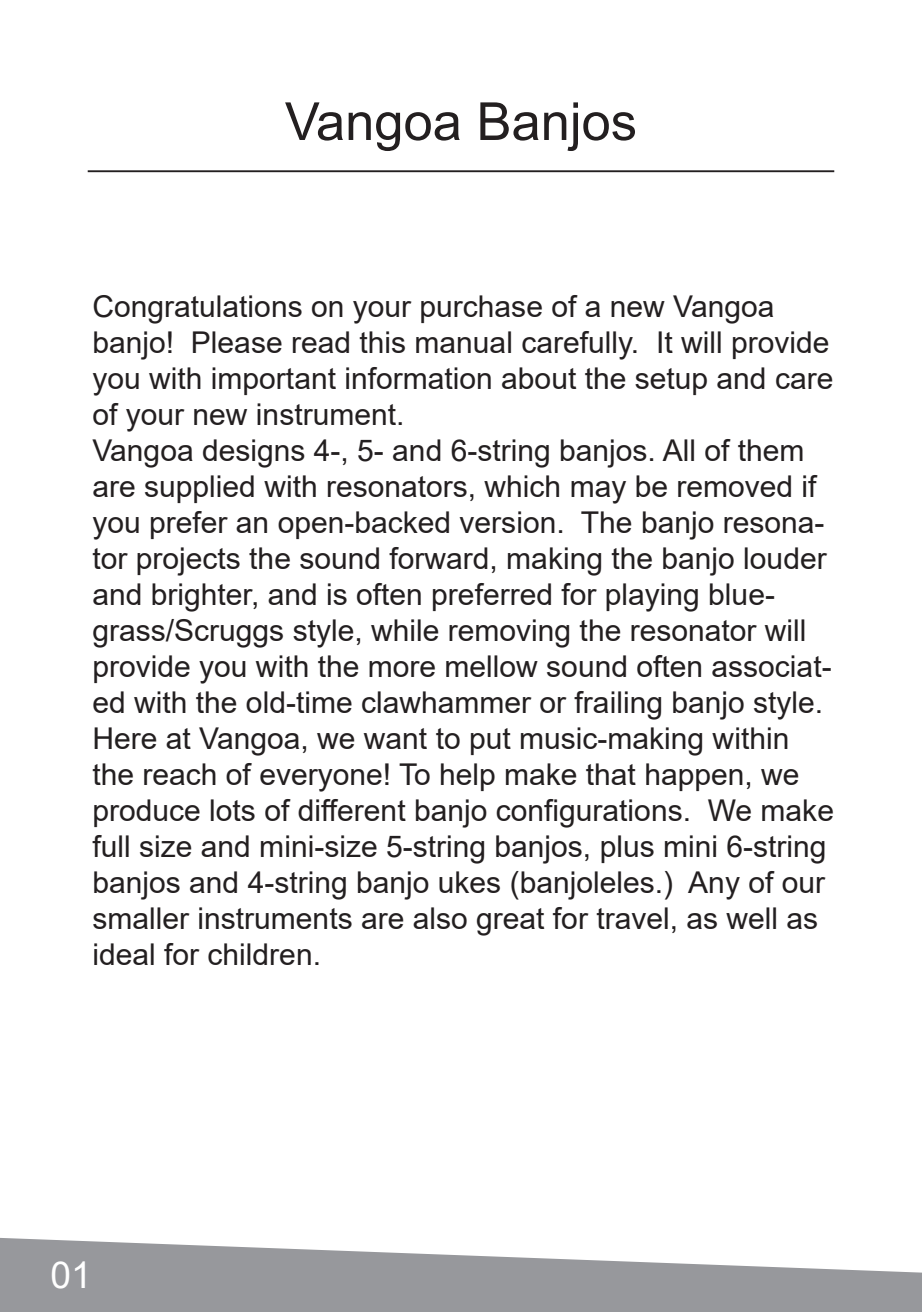
<style>
.page{position:relative;width:922px;height:1312px;background:#fff}
.page>*{position:absolute;margin:0;border:0;box-sizing:border-box;transform-origin:0 0}
.t1{font:52.5px "Arial";color:#231f20}
.t2{font:37px "Arial";color:#fff}
.t3{font:30px/36px "Arial";color:#231f20}
</style>
<div class="page">
<hr style="left:88px;top:170px;width:746px;height:2px;background:#231f20">
<svg style="left:0;top:1238px;width:921px;height:73px;fill:#97989c"></svg>
<h1 class="t1" style="left:285px;top:85px;width:353px">Vangoa Banjos</h1>
<p class="t3" style="left:92px;top:288px;width:742px">Congratulations on your purchase of a new Vangoa banjo! Please read this manual carefully. It will provide you with important information about the setup and care of your new instrument.<br>Vangoa designs 4-, 5- and 6-string banjos. All of them are supplied with resonators, which may be removed if you prefer an open-backed version. The banjo resona&shy;tor projects the sound forward, making the banjo louder and brighter, and is often preferred for playing blue&shy;grass/Scruggs style, while removing the resonator will provide you with the more mellow sound often associat&shy;ed with the old-time clawhammer or frailing banjo style.<br>Here at Vangoa, we want to put music-making within the reach of everyone! To help make that happen, we produce lots of different banjo configurations. We make full size and mini-size 5-string banjos, plus mini 6-string banjos and 4-string banjo ukes (banjoleles.) Any of our smaller instruments are also great for travel, as well as ideal for children.</p>
<p class="t2" style="left:51px;top:1248px;width:43px">01</p>
</div>
